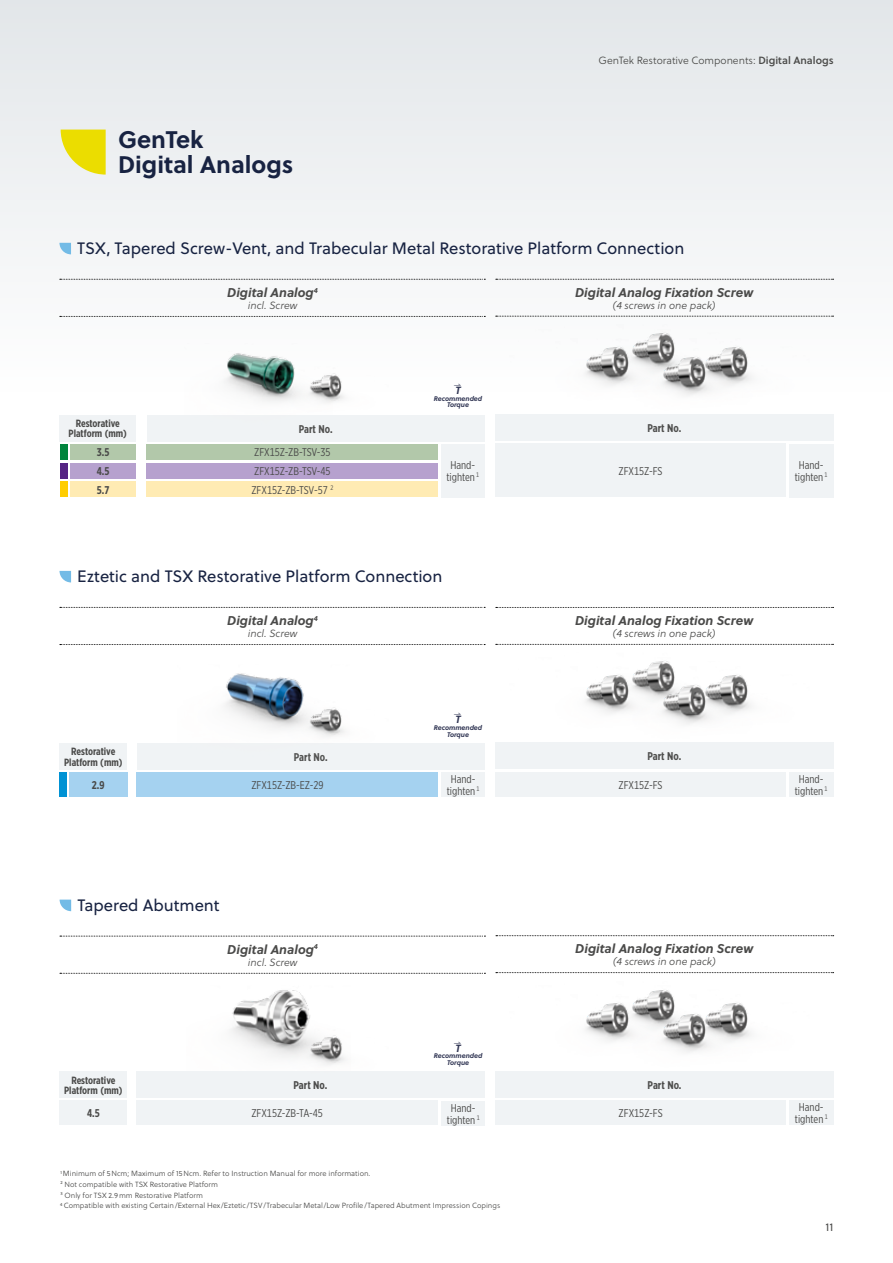
<style>
.page{position:relative;width:893px;height:1263px;background:#fff}
.page>*{position:absolute;margin:0;border:0;box-sizing:border-box;transform-origin:0 0}
.t1{font:700 24px/25.5px "Soleil";color:#182342}
.t2{font:16.5px "Soleil";color:#182342}
.t3{font:italic 700 12.75px "Soleil";color:#4a4a49}
.t4{font:11.25px/12px "Gotham X Narrow";color:#4a4a49;text-align:center}
.t5{font:700 11.25px "Gotham X Narrow";color:#4a4a49}
.t6{font:11.25px "Soleil";color:#4a4a49}
.t7{font:italic 10.5px "Soleil Lt";color:#4a4a49}
.t8{font:700 10.5px/10.5px "Gotham X Narrow";color:#4a4a49;text-align:center}
.t9{font:10.5px "Soleil Lt";color:#4a4a49}
.t10{font:10.5px "Arial Unicode MS";color:#313654}
.t11{font:italic 700 10.5px "Soleil";color:#313654}
.t12{font:7.5px/10.6px "Soleil Lt";color:#4a4a49}
.t13{font:italic 700 6.75px/6.8px "Soleil";letter-spacing:-.01em;color:#313654;text-align:center}
.s1{font-family:"Soleil Sb"}
</style>
<div class="page">
<div style="left:0;top:0;width:893px;height:793px;background:linear-gradient(to bottom,#e9ecee,#fff)"></div>
<svg style="left:61px;top:130px;width:45px;height:45px;background:#ebe136"></svg>
<svg style="left:59px;top:243px;width:12px;height:11px"></svg>
<svg style="left:60px;top:279px;width:425px;height:1px"></svg>
<svg style="left:60px;top:316px;width:425px;height:1px"></svg>
<div style="left:60px;top:415px;width:76px;height:26px;background:#f0f3f5"></div>
<div style="left:147px;top:415px;width:338px;height:26px;background:#f0f3f5"></div>
<div style="left:70px;top:444px;width:66px;height:16px;background:#b2c8aa"></div>
<div style="left:70px;top:481px;width:66px;height:16px;background:#ffebb3"></div>
<div style="left:70px;top:463px;width:66px;height:15px;background:#b6a1ce"></div>
<div style="left:60px;top:444px;width:7px;height:16px;background:#00843d"></div>
<div style="left:60px;top:481px;width:7px;height:16px;background:#ffcd02"></div>
<div style="left:60px;top:463px;width:7px;height:15px;background:#562583"></div>
<div style="left:147px;top:444px;width:291px;height:16px;background:#b2c8aa"></div>
<div style="left:147px;top:481px;width:291px;height:16px;background:#ffebb3"></div>
<div style="left:147px;top:463px;width:291px;height:15px;background:#b6a1ce"></div>
<img style="left:184px;top:308px;width:149px;height:107px">
<div style="left:60px;top:772px;width:7px;height:24px;background:#0092d4"></div>
<svg style="left:60px;top:607px;width:425px;height:1px"></svg>
<svg style="left:60px;top:644px;width:425px;height:1px"></svg>
<div style="left:69px;top:772px;width:58px;height:24px;background:#a5d2f0"></div>
<div style="left:60px;top:743px;width:67px;height:26px;background:#f0f3f5"></div>
<div style="left:137px;top:743px;width:348px;height:26px;background:#f0f3f5"></div>
<div style="left:137px;top:772px;width:301px;height:24px;background:#a5d2f0"></div>
<img style="left:177px;top:621px;width:172px;height:122px">
<svg style="left:59px;top:571px;width:12px;height:11px"></svg>
<img style="left:254px;top:323px;width:134px;height:92px">
<img style="left:254px;top:657px;width:134px;height:115px">
<svg style="left:496px;top:279px;width:337px;height:1px"></svg>
<svg style="left:496px;top:607px;width:337px;height:1px"></svg>
<svg style="left:496px;top:316px;width:337px;height:1px"></svg>
<svg style="left:496px;top:644px;width:337px;height:1px"></svg>
<div style="left:495px;top:414px;width:338px;height:26px;background:#f0f3f5"></div>
<div style="left:495px;top:742px;width:338px;height:26px;background:#f0f3f5"></div>
<div style="left:495px;top:444px;width:291px;height:53px;background:#f0f3f5"></div>
<div style="left:495px;top:772px;width:291px;height:24px;background:#f0f3f5"></div>
<div style="left:555px;top:264px;width:183px;height:13px;background:#f6f7f8"></div>
<img style="left:555px;top:592px;width:183px;height:13px">
<img style="left:509px;top:277px;width:120px;height:137px">
<img style="left:509px;top:605px;width:120px;height:137px">
<img style="left:629px;top:277px;width:182px;height:137px">
<img style="left:629px;top:605px;width:182px;height:137px">
<img style="left:586px;top:288px;width:183px;height:156px">
<img style="left:586px;top:616px;width:183px;height:156px">
<div style="left:789px;top:772px;width:44px;height:24px;background:#f0f3f5"></div>
<div style="left:789px;top:444px;width:44px;height:53px;background:#f0f3f5"></div>
<div style="left:441px;top:444px;width:44px;height:53px;background:#f0f3f5"></div>
<div style="left:441px;top:772px;width:44px;height:24px;background:#f0f3f5"></div>
<svg style="left:60px;top:899px;width:11px;height:12px"></svg>
<img style="left:187px;top:972px;width:162px;height:100px">
<svg style="left:60px;top:936px;width:425px;height:1px"></svg>
<svg style="left:60px;top:973px;width:425px;height:1px"></svg>
<div style="left:60px;top:1101px;width:67px;height:24px;background:#f0f3f5"></div>
<div style="left:60px;top:1072px;width:67px;height:26px;background:#f0f3f5"></div>
<div style="left:136px;top:1072px;width:349px;height:26px;background:#f0f3f5"></div>
<div style="left:136px;top:1101px;width:302px;height:24px;background:#f0f3f5"></div>
<img style="left:254px;top:985px;width:134px;height:116px">
<svg style="left:496px;top:935px;width:338px;height:1px"></svg>
<svg style="left:496px;top:972px;width:338px;height:1px"></svg>
<div style="left:495px;top:1072px;width:339px;height:26px;background:#f0f3f5"></div>
<div style="left:495px;top:1100px;width:291px;height:25px;background:#f0f3f5"></div>
<img style="left:510px;top:935px;width:119px;height:137px">
<img style="left:629px;top:935px;width:182px;height:137px">
<img style="left:587px;top:944px;width:182px;height:128px">
<div style="left:789px;top:1100px;width:45px;height:25px;background:#f0f3f5"></div>
<div style="left:442px;top:1101px;width:43px;height:24px;background:#f0f3f5"></div>
<h1 class="t1" style="left:118px;top:125px;width:177px">GenTek<br>Digital Analogs</h1>
<h3 class="t9" style="left:599px;top:53px;width:237px">GenTek Restorative Components: <span class="s1">Digital Analogs</span></h3>
<h2 class="t2" style="left:77px;top:237px;width:609px">TSX, Tapered Screw-Vent, and Trabecular Metal Restorative Platform Connection</h2>
<h3 class="t3" style="left:227px;top:283px;width:92px">Digital Analog<sup>4</sup></h3>
<h3 class="t7" style="left:248px;top:298px;width:51px">incl. Screw</h3>
<h3 class="t8" style="left:69px;top:418px;width:60px">Restorative<br>Platform (mm)</h3>
<h3 class="t5" style="left:299px;top:422px;width:35px">Part No.</h3>
<h3 class="t5" style="left:97px;top:445px;width:14px">3.5</h3>
<h3 class="t5" style="left:97px;top:483px;width:14px">5.7</h3>
<h3 class="t4" style="left:254px;top:446px;width:78px">ZFX15Z-ZB-TSV-35</h3>
<h3 class="t4" style="left:251px;top:483px;width:84px">ZFX15Z-ZB-TSV-57 <sup>2</sup></h3>
<h3 class="t4" style="left:254px;top:465px;width:78px">ZFX15Z-ZB-TSV-45</h3>
<h3 class="t5" style="left:97px;top:464px;width:14px">4.5</h3>
<h3 class="t10" style="left:454px;top:377px;width:9px">⇀</h3>
<h3 class="t11" style="left:455px;top:382px;width:7px">T</h3>
<p class="t13" style="left:434px;top:395px;width:50px">Recommended<br>Torque</p>
<h3 class="t4" style="left:446px;top:459px;width:34px">Hand&shy;tighten <sup>1</sup></h3>
<h2 class="t2" style="left:77px;top:565px;width:367px">Eztetic and TSX Restorative Platform Connection</h2>
<h3 class="t3" style="left:227px;top:611px;width:92px">Digital Analog<sup>4</sup></h3>
<h3 class="t7" style="left:248px;top:626px;width:51px">incl. Screw</h3>
<h3 class="t8" style="left:64px;top:746px;width:60px">Restorative<br>Platform (mm)</h3>
<h3 class="t5" style="left:294px;top:750px;width:35px">Part No.</h3>
<h3 class="t4" style="left:251px;top:779px;width:74px">ZFX15Z-ZB-EZ-29</h3>
<h3 class="t5" style="left:92px;top:778px;width:14px">2.9</h3>
<h2 class="t2" style="left:77px;top:893px;width:144px">Tapered Abutment</h2>
<h3 class="t3" style="left:227px;top:939px;width:92px">Digital Analog<sup>4</sup></h3>
<h3 class="t7" style="left:248px;top:954px;width:51px">incl. Screw</h3>
<h3 class="t8" style="left:64px;top:1075px;width:60px">Restorative<br>Platform (mm)</h3>
<h3 class="t5" style="left:294px;top:1078px;width:35px">Part No.</h3>
<h3 class="t4" style="left:251px;top:1107px;width:73px">ZFX15Z-ZB-TA-45</h3>
<h3 class="t5" style="left:87px;top:1106px;width:14px">4.5</h3>
<h3 class="t10" style="left:454px;top:706px;width:9px">⇀</h3>
<h3 class="t11" style="left:455px;top:711px;width:7px">T</h3>
<p class="t13" style="left:434px;top:724px;width:50px">Recommended<br>Torque</p>
<h3 class="t4" style="left:447px;top:773px;width:34px">Hand&shy;tighten <sup>1</sup></h3>
<h3 class="t10" style="left:454px;top:1034px;width:9px">⇀</h3>
<h3 class="t11" style="left:455px;top:1040px;width:7px">T</h3>
<p class="t13" style="left:434px;top:1052px;width:50px">Recommended<br>Torque</p>
<h3 class="t4" style="left:447px;top:1101px;width:34px">Hand&shy;tighten <sup>1</sup></h3>
<p class="t12" style="left:60px;top:1168px;width:441px"><sup>1</sup> Minimum of 5 Ncm; Maximum of 15 Ncm. Refer to Instruction Manual for more information.<br><sup>2</sup> Not compatible with TSX Restorative Platform<br><sup>3</sup> Only for TSX 2.9 mm Restorative Platform<br><sup>4</sup> Compatible with existing Certain /External Hex /Eztetic /TSV /Trabecular Metal /Low Profile /Tapered Abutment Impression Copings</p>
<h3 class="t3" style="left:575px;top:282px;width:180px">Digital Analog Fixation Screw</h3>
<h3 class="t7" style="left:613px;top:298px;width:104px">(4 screws in one pack)</h3>
<h3 class="t5" style="left:647px;top:421px;width:35px">Part No.</h3>
<h3 class="t4" style="left:618px;top:465px;width:46px">ZFX15Z-FS</h3>
<h3 class="t4" style="left:795px;top:459px;width:34px">Hand&shy;tighten <sup>1</sup></h3>
<h3 class="t3" style="left:575px;top:611px;width:180px">Digital Analog Fixation Screw</h3>
<h3 class="t7" style="left:613px;top:626px;width:104px">(4 screws in one pack)</h3>
<h3 class="t5" style="left:647px;top:749px;width:35px">Part No.</h3>
<h3 class="t4" style="left:618px;top:779px;width:46px">ZFX15Z-FS</h3>
<h3 class="t4" style="left:795px;top:773px;width:34px">Hand&shy;tighten <sup>1</sup></h3>
<h3 class="t3" style="left:575px;top:939px;width:180px">Digital Analog Fixation Screw</h3>
<h3 class="t7" style="left:613px;top:954px;width:104px">(4 screws in one pack)</h3>
<h3 class="t5" style="left:648px;top:1078px;width:35px">Part No.</h3>
<h3 class="t4" style="left:619px;top:1107px;width:46px">ZFX15Z-FS</h3>
<h3 class="t4" style="left:795px;top:1101px;width:34px">Hand&shy;tighten <sup>1</sup></h3>
<h3 class="t6" style="left:825px;top:1218px;width:9px">11</h3>
</div>
